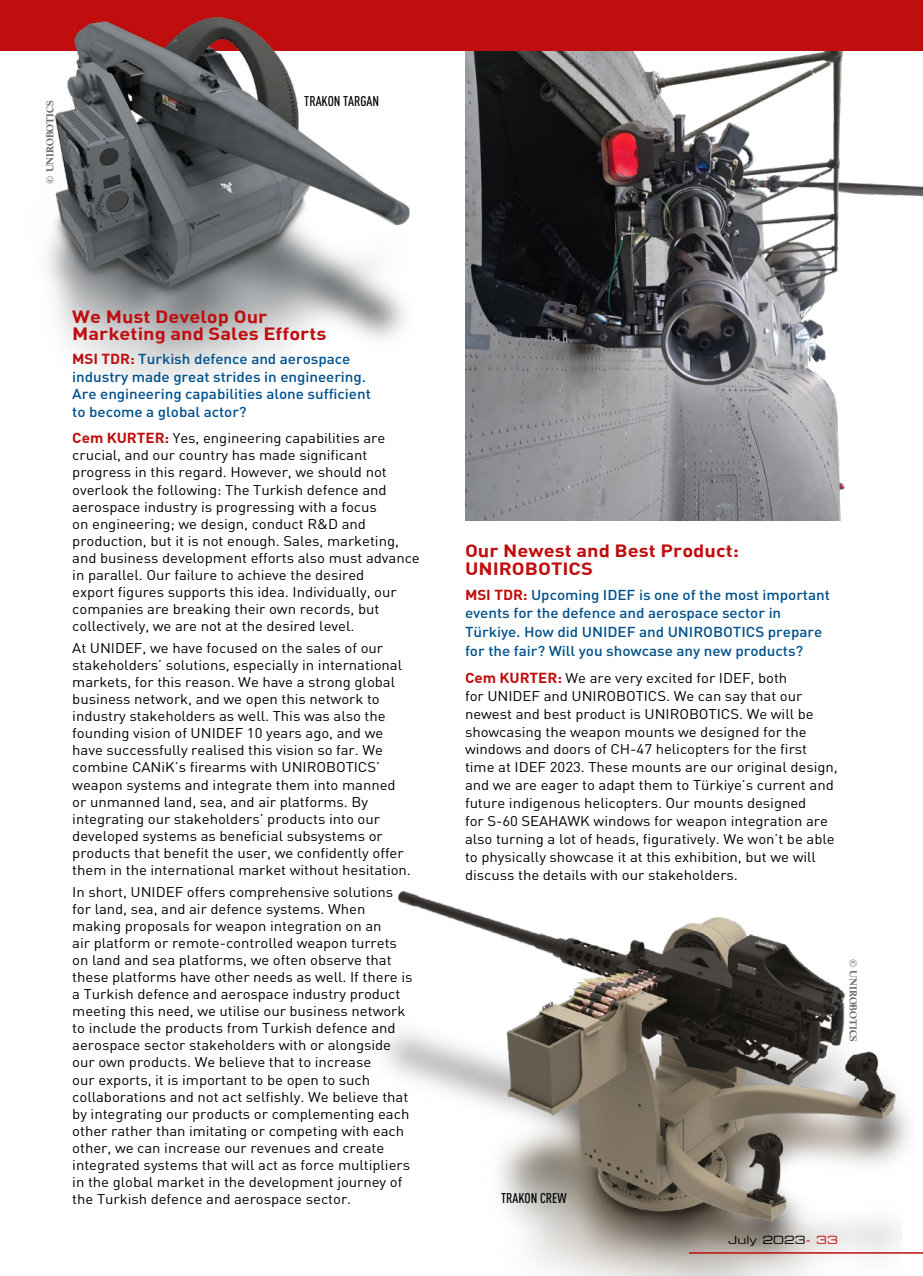
<style>
.page{position:relative;width:923px;height:1276px;background:#fff}
.page>*{position:absolute;margin:0;border:0;box-sizing:border-box;transform-origin:0 0}
.t1{font:700 17.4px/18px "DIN";color:#c00d0e;scale:1.15 1}
.t2{font:500 14.25px/18.6px "DIN";letter-spacing:-.005em;color:#00518c;scale:1.07 1}
.t3{font:13.95px/17.1px "DIN";letter-spacing:-.005em;color:#000;scale:1.07 1}
.t4{font:500 condensed 13.95px "DIN";color:#000}
.t5{font:11.25px "Eurostile Extended Two";color:#000}
.t6{font:700 10.5px "Goudy";color:#706f6f}
.s1{font-weight:700;color:#c00d0e}
.s2{font-weight:700;font-size:14.25px;color:#c00d0e}
.s3{color:#c00d0e}
</style>
<div class="page">
<div style="left:0;top:0;width:923px;height:51px;background:#c00d0e"></div>
<img style="left:383px;top:890px;width:540px;height:386px">
<img style="left:465px;top:51px;width:458px;height:469px">
<img style="left:47px;top:16px;width:363px;height:364px">
<hr style="left:689px;top:1252px;width:234px;height:1px;background:#c00d0e">
<p class="t6" style="left:44px;top:184px;width:85px;rotate:-90deg">© UNIROBOTICS</p>
<p class="t4" style="left:304px;top:93px;width:76px">TRAKON TARGAN</p>
<p class="t1" style="left:72px;top:308px;width:222px;line-height:16.8px">We Must Develop Our<br>Marketing and Sales Efforts</p>
<p class="t2" style="left:72px;top:350px;width:280px;line-height:17.7px"><span class="s1">MSI TDR:</span> Turkish defence and aerospace industry made great strides in engineering.<br>Are engineering capabilities alone sufficient to become a global actor?</p>
<p class="t3" style="left:72px;top:429px;width:326px"><span class="s2">Cem KURTER:</span> Yes, engineering capabilities are crucial, and our country has made significant progress in this regard. However, we should not overlook the following: The Turkish defence and aerospace industry is progressing with a focus<br>on engineering; we design, conduct R&amp;D and production, but it is not enough. Sales, marketing, and business development efforts also must advance in parallel. Our failure to achieve the desired<br>export figures supports this idea. Individually, our companies are breaking their own records, but collectively, we are not at the desired level.</p>
<p class="t3" style="left:72px;top:639px;width:318px">At UNIDEF, we have focused on the sales of our stakeholders’ solutions, especially in international markets, for this reason. We have a strong global business network, and we open this network to industry stakeholders as well. This was also the founding vision of UNIDEF 10 years ago, and we have successfully realised this vision so far. We combine CANiK’s firearms with UNIROBOTICS’ weapon systems and integrate them into manned or unmanned land, sea, and air platforms. By integrating our stakeholders’ products into our developed systems as beneficial subsystems or products that benefit the user, we confidently offer them in the international market without hesitation.</p>
<p class="t3" style="left:72px;top:883px;width:319px">In short, UNIDEF offers comprehensive solutions for land, sea, and air defence systems. When making proposals for weapon integration on an<br>air platform or remote-controlled weapon turrets on land and sea platforms, we often observe that these platforms have other needs as well. If there is a Turkish defence and aerospace industry product meeting this need, we utilise our business network to include the products from Turkish defence and aerospace sector stakeholders with or alongside our own products. We believe that to increase<br>our exports, it is important to be open to such collaborations and not act selfishly. We believe that by integrating our products or complementing each other rather than imitating or competing with each other, we can increase our revenues and create integrated systems that will act as force multipliers in the global market in the development journey of the Turkish defence and aerospace sector.</p>
<p class="t1" style="left:465px;top:541px;width:240px">Our Newest and Best Product:<br>UNIROBOTICS</p>
<p class="t2" style="left:465px;top:585px;width:342px"><span class="s1">MSI TDR:</span> Upcoming IDEF is one of the most important events for the defence and aerospace sector in Türkiye. How did UNIDEF and UNIROBOTICS prepare for the fair? Will you showcase any new products?</p>
<p class="t3" style="left:465px;top:668px;width:350px;line-height:18px"><span class="s2">Cem KURTER:</span> We are very excited for IDEF, both<br>for UNIDEF and UNIROBOTICS. We can say that our newest and best product is UNIROBOTICS. We will be showcasing the weapon mounts we designed for the windows and doors of CH-47 helicopters for the first time at IDEF 2023. These mounts are our original design, and we are eager to adapt them to Türkiye’s current and future indigenous helicopters. Our mounts designed<br>for S-60 SEAHAWK windows for weapon integration are also turning a lot of heads, figuratively. We won’t be able to physically showcase it at this exhibition, but we will discuss the details with our stakeholders.</p>
<p class="t6" style="left:859px;top:959px;width:85px;rotate:90deg">© UNIROBOTICS</p>
<p class="t4" style="left:501px;top:1190px;width:67px">TRAKON CREW</p>
<p class="t5" style="left:728px;top:1232px;width:111px">July 2023<span class="s3">- 33</span></p>
</div>
